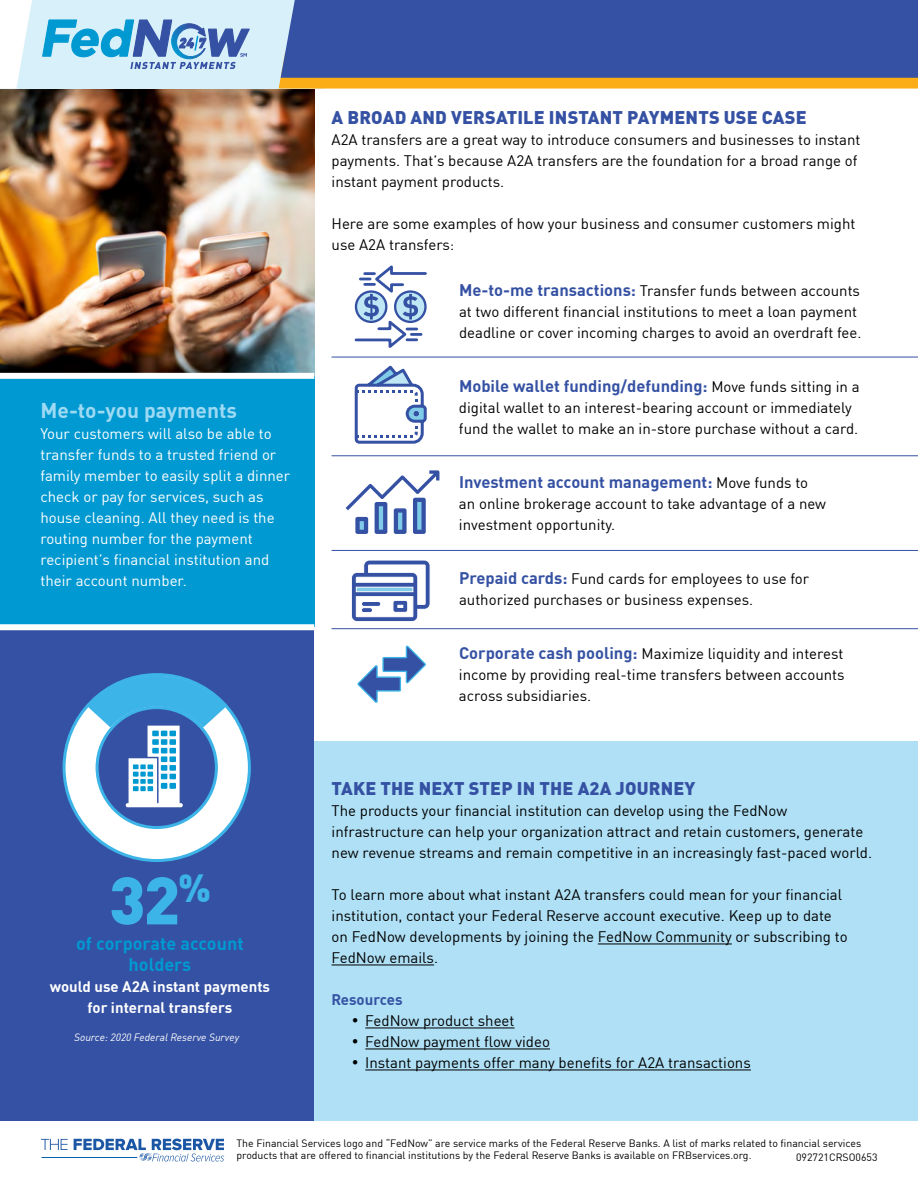
<style>
.page{position:relative;width:918px;height:1188px;background:#fff}
.page>*{position:absolute;margin:0;border:0;box-sizing:border-box;transform-origin:0 0}
.List_Paragraph{font:900 66px "DINOT";color:#3cb4e7}
.t1{font:700 21px "DINOT";color:#9edaf3}
.t2{font:900 18px "DINOT";letter-spacing:.01em;color:#3551a3}
.List_Paragraph-2{font:700 18px/21px "DINOT";color:#0099d1;text-align:center}
.List_Paragraph-3{font:700 16.5px "DINOT";color:#3551a3}
.List_Paragraph-4{font:15px/21px "DINOT";color:#000}
.t3{font:15px/21px "DINOT";color:#fff}
.List_Paragraph-5{font:700 15px/21px "DINOT";color:#fff;text-align:center}
.t4{font:700 15px "DINOT";color:#3551a3}
.t5{font:10.5px/12px "DINOT";color:#000}
.t6{font:italic 10.5px "DINOT";color:#fff}
.s1{font-weight:700;font-size:16.5px;color:#3551a3}
.s2{font-weight:400;font-size:15px;color:#000}
</style>
<div class="page">
<div style="left:0;top:627px;width:314px;height:493px;background:#3551a3"></div>
<img style="left:0;top:89px;width:314px;height:284px">
<div style="left:0;top:0;width:324px;height:89px;background:#d8f0fa"></div>
<div style="left:314px;top:741px;width:604px;height:379px;background:#afe0f5"></div>
<div style="left:0;top:376px;width:314px;height:250px;background:#0099d1"></div>
<svg style="left:41px;top:1139px;width:27px;height:11px"></svg>
<svg style="left:74px;top:1139px;width:150px;height:22px"></svg>
<hr style="left:42px;top:1157px;width:95px;height:1px;background:#0062af">
<svg style="left:42px;top:19px;width:208px;height:50px"></svg>
<div style="left:0;top:373px;width:314px;height:6px;background:#fff"></div>
<svg style="left:279px;top:76px;width:639px;height:13px;background:#fab021"></svg>
<div style="left:281px;top:0;width:637px;height:78px;background:#3551a3"></div>
<svg style="left:0;top:0;width:32px;height:89px"></svg>
<hr style="left:598px;top:944px;width:134px;height:1px;background:#000">
<hr style="left:332px;top:965px;width:102px;height:1px;background:#000">
<hr style="left:365px;top:1028px;width:150px;height:1px;background:#000">
<hr style="left:365px;top:1049px;width:185px;height:1px;background:#000">
<hr style="left:365px;top:1070px;width:386px;height:1px;background:#000">
<svg style="left:354px;top:265px;width:73px;height:83px"></svg>
<svg style="left:354px;top:365px;width:73px;height:79px"></svg>
<hr style="left:332px;top:357px;width:586px;height:1px;background:#3551a3">
<hr style="left:332px;top:455px;width:586px;height:1px;background:#3551a3">
<hr style="left:332px;top:550px;width:586px;height:1px;background:#3551a3">
<hr style="left:332px;top:628px;width:586px;height:1px;background:#3551a3">
<svg style="left:351px;top:560px;width:79px;height:62px"></svg>
<svg style="left:346px;top:470px;width:93px;height:64px"></svg>
<svg style="left:357px;top:645px;width:69px;height:58px"></svg>
<div style="left:0;top:624px;width:314px;height:6px;background:#fff"></div>
<div style="left:63px;top:673px;width:188px;height:189px;border:36px solid #3cb4e7;border-radius:50%"></div>
<div style="left:66px;top:676px;width:182px;height:183px;border:30px solid #fff;border-radius:50%"></div>
<svg style="left:62px;top:673px;width:189px;height:134px"></svg>
<p class="t1" style="left:40px;top:394px;width:198px">Me-to-you payments</p>
<p class="t3" style="left:40px;top:422px;width:251px">Your customers will also be able to transfer funds to a trusted friend or family member to easily split a dinner check or pay for services, such as house cleaning. All they need is the routing number for the payment recipient’s financial institution and their account number.</p>
<p class="List_Paragraph" style="left:109px;top:848px;width:104px">32<sup>%</sup></p>
<p class="List_Paragraph-2" style="left:76px;top:931px;width:169px">of corporate account holders</p>
<p class="List_Paragraph-5" style="left:50px;top:974px;width:222px">would use A2A instant payments for internal transfers</p>
<p class="t6" style="left:74px;top:1029px;width:167px">Source: 2020 Federal Reserve Survey</p>
<p class="t2" style="left:332px;top:103px;width:477px">A BROAD AND VERSATILE INSTANT PAYMENTS USE CASE</p>
<p class="List_Paragraph-4" style="left:332px;top:128px;width:530px">A2A transfers are a great way to introduce consumers and businesses to instant payments. That’s because A2A transfers are the foundation for a broad range of instant payment products.</p>
<p class="List_Paragraph-4" style="left:332px;top:212px;width:525px">Here are some examples of how your business and consumer customers might use A2A transfers:</p>
<p class="List_Paragraph-4" style="left:459px;top:279px;width:404px"><span class="s1">Me-to-me transactions:</span> Transfer funds between accounts at two different financial institutions to meet a loan payment deadline or cover incoming charges to avoid an overdraft fee.</p>
<p class="List_Paragraph-3" style="left:459px;top:373px;width:402px">Mobile wallet funding/defunding: <span class="s2">Move funds sitting in a</span></p>
<p class="List_Paragraph-4" style="left:459px;top:396px;width:401px">digital wallet to an interest-bearing account or immediately fund the wallet to make an in-store purchase without a card.</p>
<p class="List_Paragraph-3" style="left:459px;top:469px;width:351px">Investment account management: <span class="s2">Move funds to</span></p>
<p class="List_Paragraph-4" style="left:459px;top:492px;width:369px">an online brokerage account to take advantage of a new investment opportunity.</p>
<p class="List_Paragraph-4" style="left:459px;top:567px;width:352px"><span class="s1">Prepaid cards:</span> Fund cards for employees to use for authorized purchases or business expenses.</p>
<p class="List_Paragraph-4" style="left:459px;top:642px;width:387px;text-align:justify"><span class="s1">Corporate cash pooling:</span> Maximize liquidity and interest income by providing real-time transfers between accounts across subsidiaries.</p>
<p class="t2" style="left:332px;top:774px;width:365px">TAKE THE NEXT STEP IN THE A2A JOURNEY</p>
<p class="List_Paragraph-4" style="left:332px;top:799px;width:542px">The products your financial institution can develop using the FedNow infrastructure can help your organization attract and retain customers, generate new revenue streams and remain competitive in an increasingly fast-paced world.</p>
<p class="List_Paragraph-4" style="left:332px;top:883px;width:518px">To learn more about what instant A2A transfers could mean for your financial institution, contact your Federal Reserve account executive. Keep up to date on FedNow developments by joining the FedNow Community or subscribing to FedNow emails.</p>
<p class="t4" style="left:332px;top:988px;width:72px">Resources</p>
<p class="List_Paragraph-4" style="left:352px;top:1009px;width:164px">• FedNow product sheet</p>
<p class="List_Paragraph-4" style="left:352px;top:1030px;width:200px">• FedNow payment flow video</p>
<p class="List_Paragraph-4" style="left:352px;top:1051px;width:401px">• Instant payments offer many benefits for A2A transactions</p>
<p class="t5" style="left:237px;top:1137px;width:626px">The Financial Services logo and “FedNow” are service marks of the Federal Reserve Banks. A list of marks related to financial services products that are offered to financial institutions by the Federal Reserve Banks is available on FRBservices.org.</p>
<p class="t5" style="left:796px;top:1151px;width:83px">092721CRSO0653</p>
</div>
